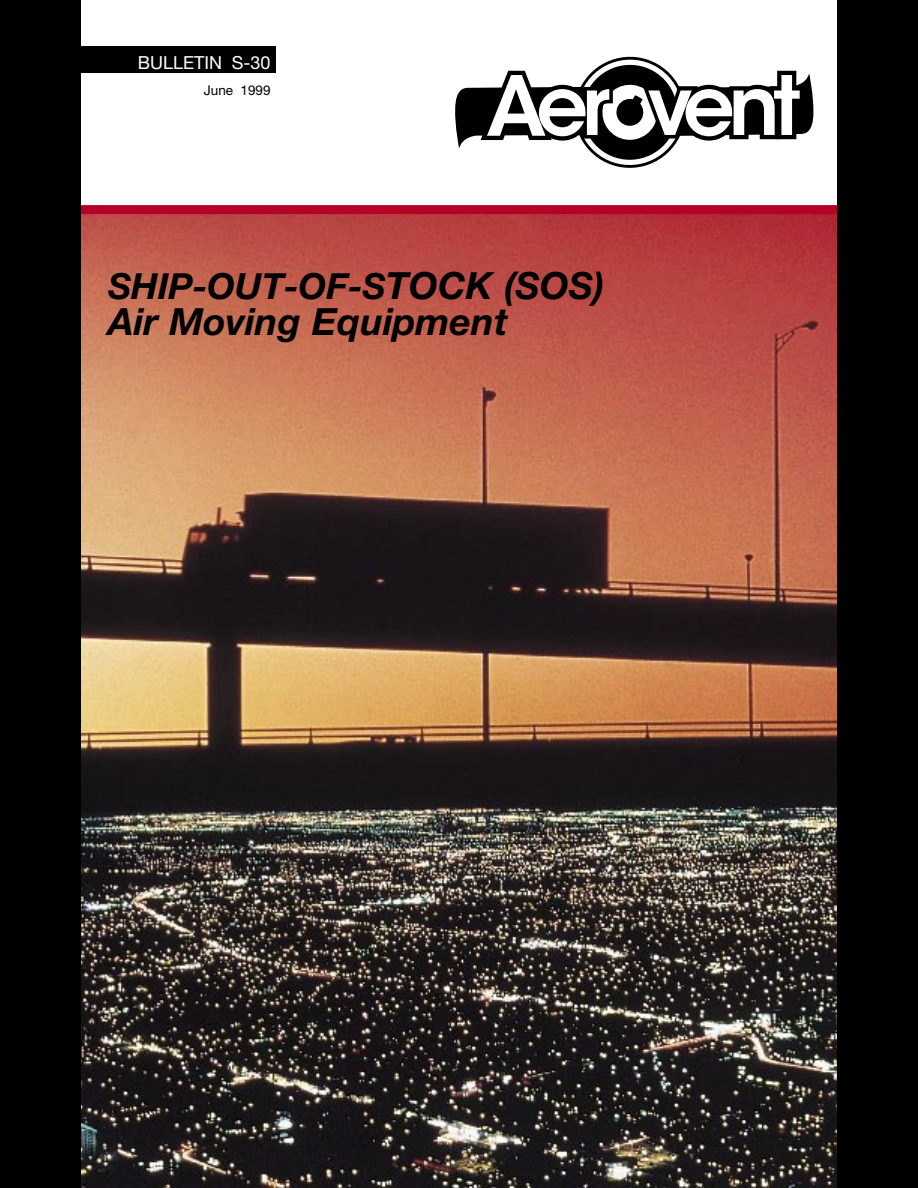
<style>
.page{position:relative;width:918px;height:1188px;background:#fff}
.page>*{position:absolute;margin:0;border:0;box-sizing:border-box;transform-origin:0 0}
.t1{font:italic 700 37.5px "Helvetica Neue";color:#000}
.t2{font:italic 700 36px "Helvetica Neue";color:#000}
.t3{font:18px "Helvetica Neue";color:#fff}
.t4{font:13.5px "Helvetica Neue";color:#000}
.s1{font-size:37.5px}
</style>
<div class="page">
<img style="left:81px;top:214px;width:756px;height:974px">
<div style="left:78px;top:46px;width:198px;height:28px;background:#000"></div>
<svg style="left:455px;top:57px;width:358px;height:111px"></svg>
<div style="left:69px;top:205px;width:781px;height:9px;background:#b70027"></div>
<div style="left:0;top:0;width:81px;height:1188px;background:#000"></div>
<div style="left:837px;top:0;width:81px;height:1188px;background:#000"></div>
<p class="t3" style="left:138px;top:52px;width:134px">BULLETIN S-30</p>
<p class="t4" style="left:204px;top:82px;width:68px">June 1999</p>
<p class="t2" style="left:108px;top:264px;width:498px">SHIP-OUT-OF-S<span class="s1">TOCK (SOS)</span></p>
<p class="t1" style="left:108px;top:299px;width:401px">Air Moving Equipment</p>
</div>
